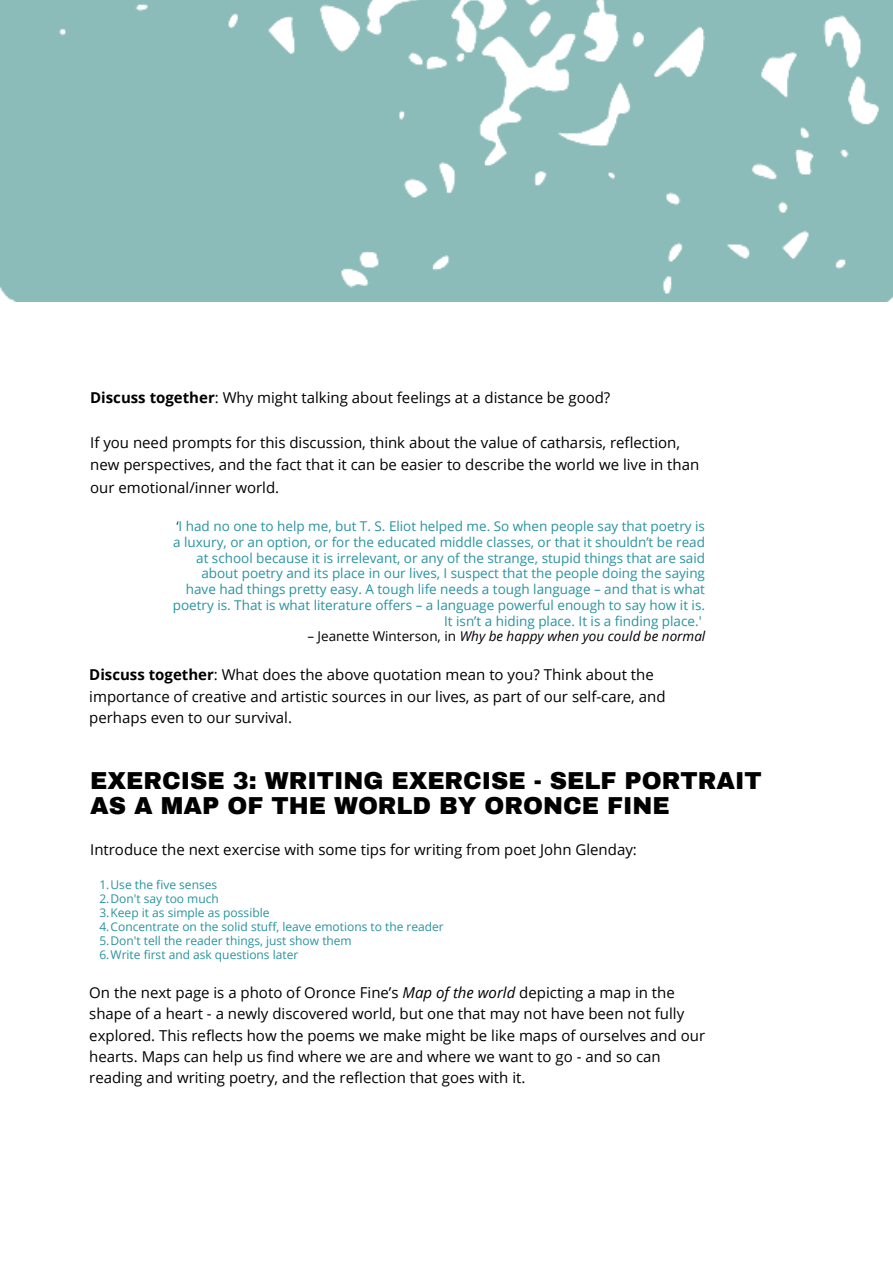
<style>
.page{position:relative;width:893px;height:1264px;background:#fff}
.page>*{position:absolute;margin:0;border:0;box-sizing:border-box;transform-origin:0 0}
.t1{font:900 24px/24.8px "Archivo";color:#000}
.t2{font:15px/21.3px "Open Sans";color:#000}
.t3{font:13.5px/15.8px "Open Sans";color:#28939f;text-align:right}
.t4{font:italic 13.5px "Open Sans";color:#000}
.t5{font:12px "Open Sans";color:#28939f}
.s1{font-weight:700}
.s2{color:#005059}
.s3{font-style:normal}
.s4{font-style:italic}
</style>
<div class="page">
<img style="left:0;top:0;width:892px;height:302px">
<p class="t2" style="left:90px;top:386px;width:521px"><span class="s1">Discuss together</span>: Why might talking about feelings at a distance be good?</p>
<p class="t2" style="left:90px;top:431px;width:610px;line-height:22.5px">If you need prompts for this discussion, think about the value of catharsis, reflection, new perspectives, and the fact that it can be easier to describe the world we live in than our emotional/inner world.</p>
<p class="t3" style="left:173px;top:518px;width:533px"><span class="s2">‘</span>I had no one to help me, but T. S. Eliot helped me. So when people say that poetry is a luxury, or an option, or for the educated middle classes, or that it shouldn’t be read at school because it is irrelevant, or any of the strange, stupid things that are said about poetry and its place in our lives, I suspect that the people doing the saying have had things pretty easy. A tough life needs a tough language – and that is what poetry is. That is what literature offers – a language powerful enough to say how it is.<br>It isn’t a hiding place. It is a finding place.'</p>
<p class="t4" style="left:307px;top:627px;width:399px"><span class="s3">– Jeanette Winterson, in</span> Why be happy when you could be normal</p>
<p class="t2" style="left:89px;top:664px;width:577px"><span class="s1">Discuss together</span>: What does the above quotation mean to you? Think about the importance of creative and artistic sources in our lives, as part of our self-care, and perhaps even to our survival.</p>
<p class="t1" style="left:90px;top:768px;width:673px">EXERCISE 3: WRITING EXERCISE - SELF PORTRAIT<br>AS A MAP OF THE WORLD BY ORONCE FINE</p>
<p class="t2" style="left:90px;top:838px;width:548px">Introduce the next exercise with some tips for writing from poet John Glenday:</p>
<p class="t5" style="left:99px;top:876px;width:119px">1.Use the five senses</p>
<p class="t5" style="left:99px;top:890px;width:121px">2.Don't say too much</p>
<p class="t5" style="left:99px;top:904px;width:172px">3.Keep it as simple as possible</p>
<p class="t5" style="left:99px;top:918px;width:346px">4.Concentrate on the solid stuff, leave emotions to the reader</p>
<p class="t5" style="left:99px;top:932px;width:254px">5.Don't tell the reader things, just show them</p>
<p class="t5" style="left:99px;top:946px;width:200px">6.Write first and ask questions later</p>
<p class="t2" style="left:89px;top:981px;width:617px">On the next page is a photo of Oronce Fine’s <span class="s4">Map of the world</span> depicting a map in the shape of a heart - a newly discovered world, but one that may not have been not fully explored. This reflects how the poems we make might be like maps of ourselves and our hearts. Maps can help us find where we are and where we want to go - and so can reading and writing poetry, and the reflection that goes with it.</p>
</div>
